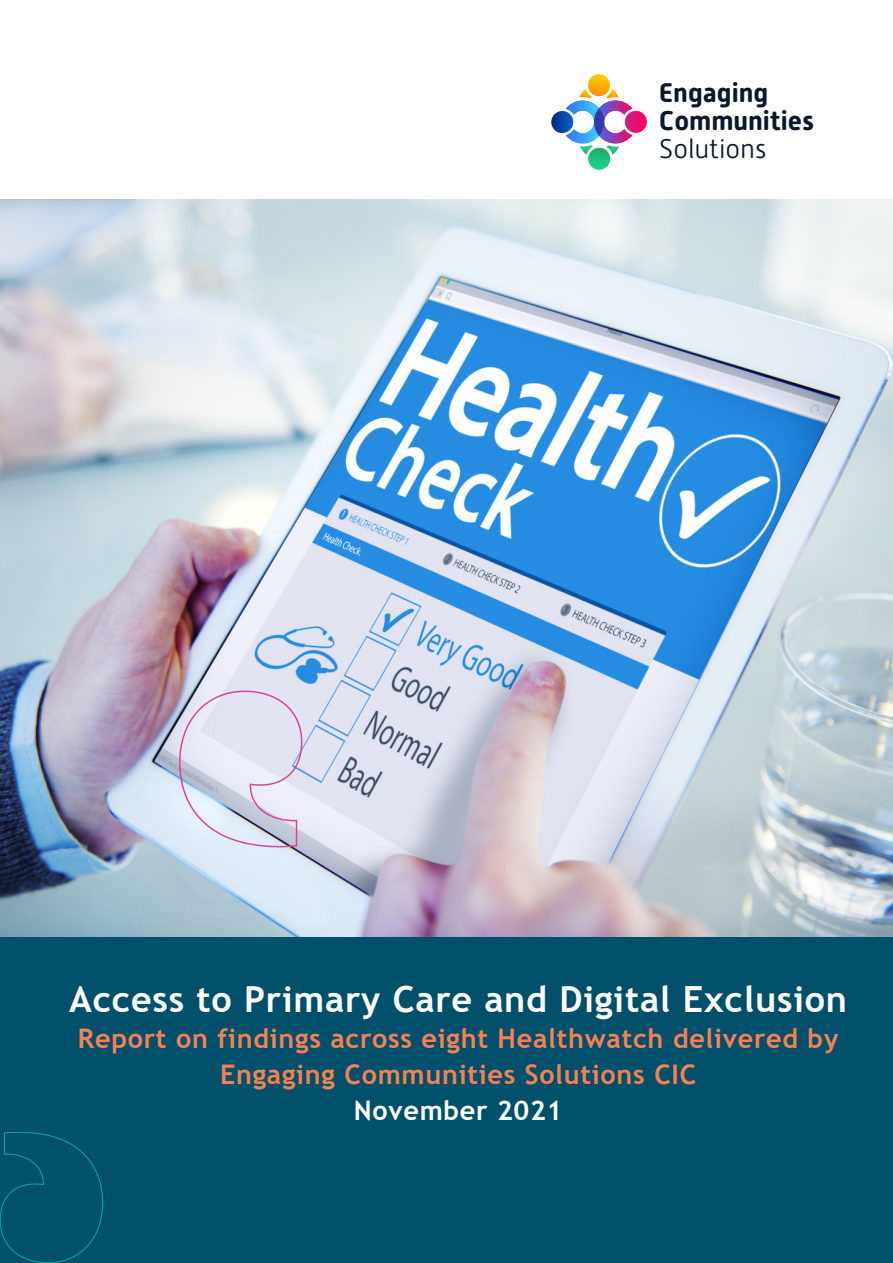
<style>
.page{position:relative;width:893px;height:1263px;background:#fff}
.page>*{position:absolute;margin:0;border:0;box-sizing:border-box;transform-origin:0 0}
.t1{font:700 36px "Trebuchet MS";letter-spacing:.02em;color:#fff}
.t2{font:700 27px/36px "Trebuchet MS";letter-spacing:.025em;color:#f58152;text-align:center}
.t3{font:700 27px/27.6px "Alwyn New Rounded";color:#0a182d}
.t4{font:700 27px "Trebuchet MS";letter-spacing:.025em;color:#fff}
.s1{font-weight:300}
</style>
<div class="page">
<img style="left:0;top:200px;width:893px;height:738px">
<div style="left:0;top:938px;width:893px;height:325px;background:#004f6b"></div>
<svg style="left:0;top:1131px;width:103px;height:132px"></svg>
<svg style="left:178px;top:690px;width:125px;height:159px;background:#dcdbeb"></svg>
<svg style="left:551px;top:111px;width:22px;height:22px"></svg>
<svg style="left:625px;top:111px;width:22px;height:22px"></svg>
<svg style="left:588px;top:74px;width:22px;height:22px"></svg>
<svg style="left:588px;top:148px;width:22px;height:22px"></svg>
<svg style="left:566px;top:89px;width:66px;height:66px"></svg>
<p class="t3" style="left:659px;top:79px;width:156px">Engaging<br>Communities<br><span class="s1">Solutions</span></p>
<p class="t1" style="left:69px;top:977px;width:779px">Access to Primary Care and Digital Exclusion</p>
<p class="t2" style="left:78px;top:1020px;width:762px">Report on findings across eight Healthwatch delivered by<br>Engaging Communities Solutions CIC</p>
<p class="t4" style="left:354px;top:1094px;width:210px">November 2021</p>
</div>
